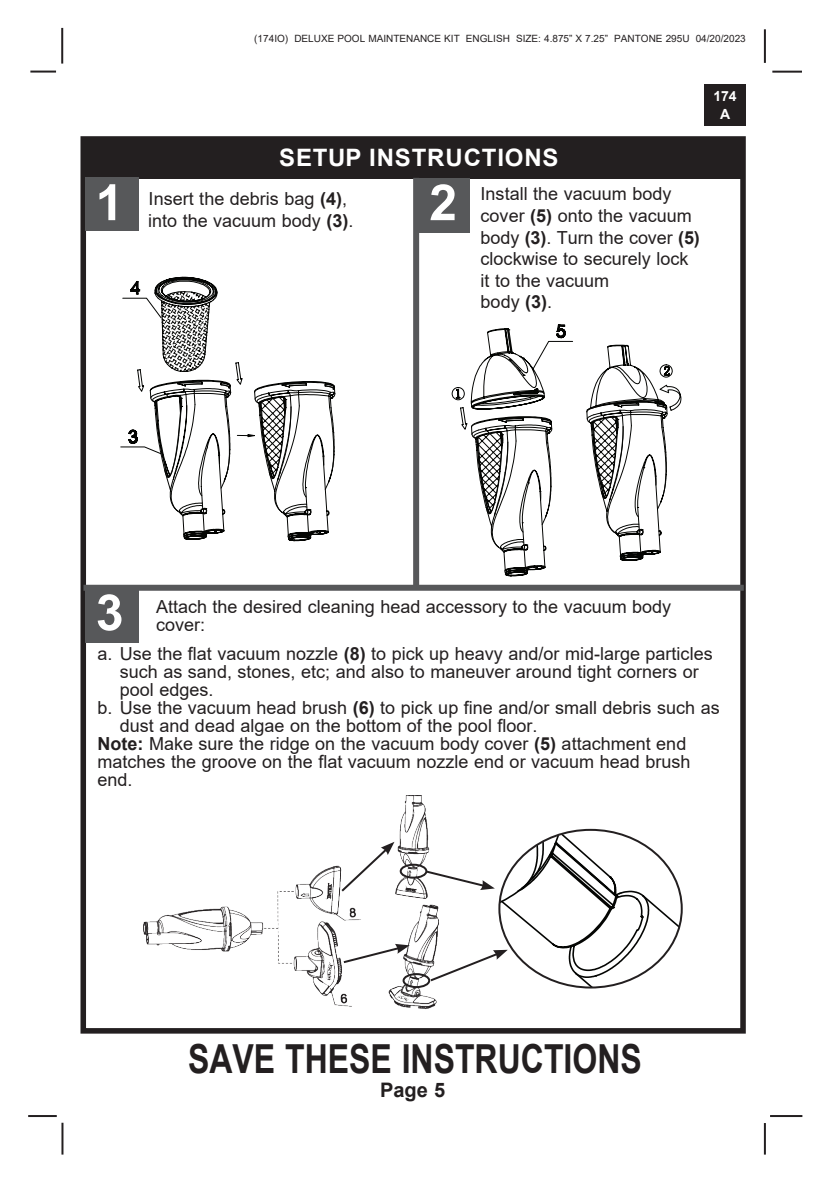
<style>
.page{position:relative;width:836px;height:1191px;background:#fff}
.page>*{position:absolute;margin:0;border:0;box-sizing:border-box;transform-origin:0 0}
.t1{font:700 50px "Arial";color:#fff}
.t2{font:700 40px "Arial";color:#231f20;scale:.8 1}
.t3{font:700 24px "Arial";letter-spacing:.035em;color:#fff}
.t4{font:700 20px "Arial";color:#231f20}
.t5{font:18px/21.6px "Arial";color:#231f20}
.t6{font:700 14px/18px "Arial";color:#fff;text-align:center}
.t7{font:10px "Arial";color:#231f20}
.s1{font-weight:700}
</style>
<div class="page">
<hr style="left:769px;top:1115px;width:33px;height:2px;background:#231f20">
<hr style="left:772px;top:71px;width:29px;height:2px;background:#231f20">
<hr style="left:763px;top:29px;width:2px;height:34px;background:#231f20">
<hr style="left:763px;top:1123px;width:2px;height:31px;background:#231f20">
<div style="left:80px;top:136px;width:665px;height:897px;border:6px solid #231f20"></div>
<div style="left:704px;top:84px;width:41px;height:41px;background:#231f20"></div>
<hr style="left:30px;top:71px;width:26px;height:2px;background:#231f20">
<hr style="left:61px;top:28px;width:2px;height:36px;background:#231f20">
<hr style="left:61px;top:1122px;width:2px;height:32px;background:#231f20">
<hr style="left:28px;top:1115px;width:29px;height:2px;background:#231f20">
<div style="left:85px;top:140px;width:658px;height:39px;background:#231f20"></div>
<div style="left:85px;top:177px;width:54px;height:54px;background:#57585a"></div>
<div style="left:84px;top:589px;width:54px;height:54px;background:#57585a"></div>
<div style="left:83px;top:585px;width:660px;height:6px;background:#57585a"></div>
<div style="left:413px;top:178px;width:6px;height:410px;background:#57585a"></div>
<svg style="left:120px;top:277px;width:216px;height:264px"></svg>
<div style="left:416px;top:178px;width:54px;height:54px;background:#57585a"></div>
<svg style="left:451px;top:324px;width:230px;height:253px"></svg>
<img style="left:143px;top:795px;width:294px;height:214px">
<svg style="left:424px;top:830px;width:257px;height:157px"></svg>
<div style="left:402px;top:973px;width:28px;height:15px;border:2px solid #231f20;border-radius:50%"></div>
<div style="left:399px;top:863px;width:28px;height:15px;border:2px solid #231f20;border-radius:50%"></div>
<svg style="left:339px;top:841px;width:55px;height:52px"></svg>
<svg style="left:341px;top:944px;width:68px;height:20px"></svg>
<p class="t7" style="left:254px;top:31px;width:493px">(174IO) DELUXE POOL MAINTENANCE KIT ENGLISH SIZE: 4.875” X 7.25” PANTONE 295U 04/20/2023</p>
<p class="t3" style="left:279px;top:141px;width:281px">SETUP INSTRUCTIONS</p>
<p class="t1" style="left:95px;top:167px;width:29px">1</p>
<p class="t5" style="left:148px;top:188px;width:207px">Insert the debris bag <span class="s1">(4)</span>, into the vacuum body <span class="s1">(3)</span>.</p>
<p class="t1" style="left:429px;top:167px;width:29px">2</p>
<p class="t5" style="left:480px;top:183px;width:221px">Install the vacuum body cover <span class="s1">(5)</span> onto the vacuum body <span class="s1">(3)</span>. Turn the cover <span class="s1">(5) </span>clockwise to securely lock it to the vacuum</p>
<p class="t5" style="left:480px;top:291px;width:73px">body <span class="s1">(3)</span>.</p>
<p class="t6" style="left:713px;top:87px;width:25px">174<br>A</p>
<p class="t1" style="left:96px;top:577px;width:29px">3</p>
<p class="t5" style="left:156px;top:597px;width:516px;line-height:18px">Attach the desired cleaning head accessory to the vacuum body cover:</p>
<p class="t5" style="left:97px;top:642px;width:616px">a. Use the flat vacuum nozzle <span class="s1">(8)</span> to pick up heavy and/or mid-large particles</p>
<p class="t5" style="left:120px;top:660px;width:580px">such as sand, stones, etc; and also to maneuver around tight corners or</p>
<p class="t5" style="left:120px;top:678px;width:95px">pool edges.</p>
<p class="t5" style="left:97px;top:696px;width:623px">b. Use the vacuum head brush <span class="s1">(6)</span> to pick up fine and/or small debris such as</p>
<p class="t5" style="left:120px;top:714px;width:419px">dust and dead algae on the bottom of the pool floor.</p>
<p class="t5" style="left:97px;top:734px;width:594px;line-height:18px"><span class="s1">Note:</span> Make sure the ridge on the vacuum body cover <span class="s1">(5)</span> attachment end matches the groove on the flat vacuum nozzle end or vacuum head brush end.</p>
<h2 class="t2" style="left:188px;top:1030px;width:568px">SAVE THESE INSTRUCTIONS</h2>
<p class="t4" style="left:380px;top:1075px;width:67px">Page 5</p>
</div>
